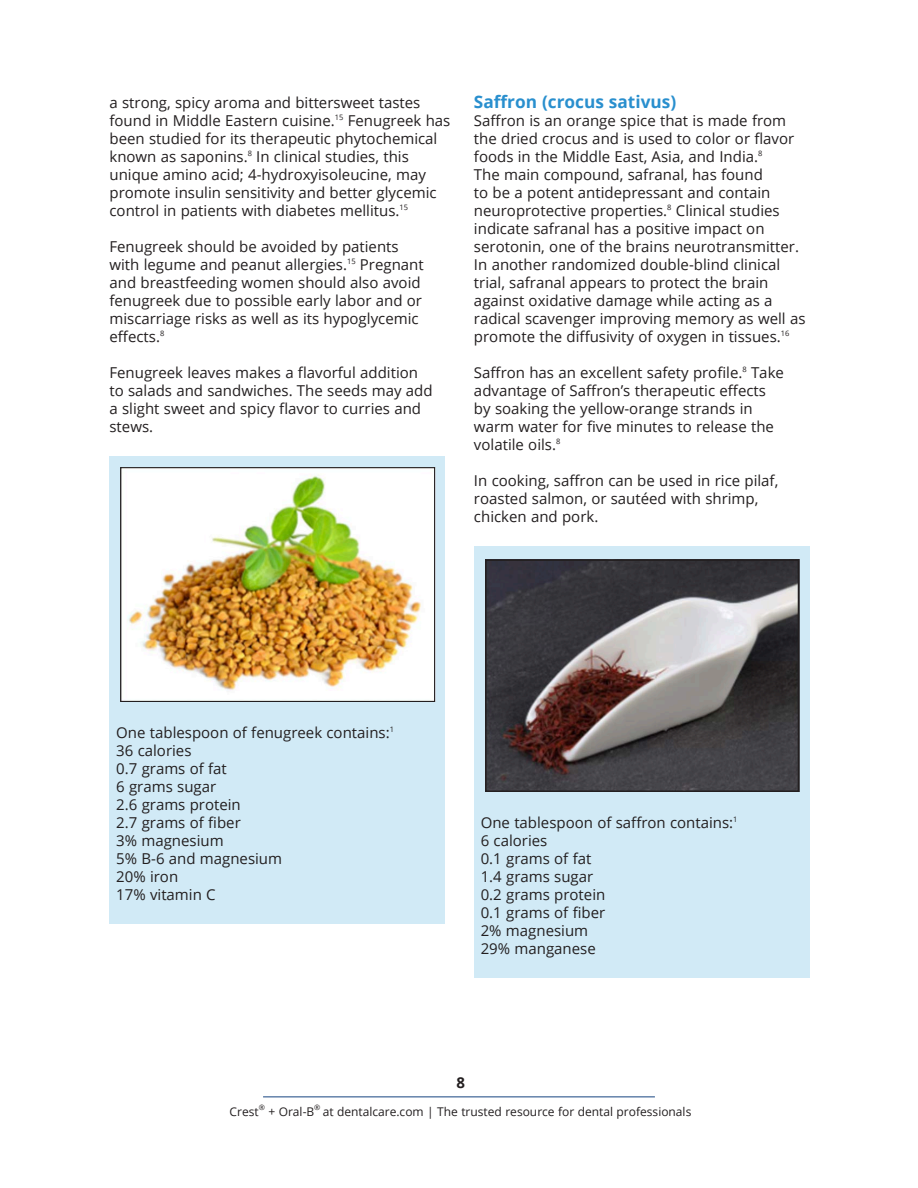
<style>
.page{position:relative;width:918px;height:1188px;background:#fff}
.page>*{position:absolute;margin:0;border:0;box-sizing:border-box;transform-origin:0 0}
.Main_Body{font:700 17.25px "Open Sans";color:#298fce}
.Main_Body-2{font:15px/18px "Open Sans";color:#231f20}
.t1{font:700 15px "Open Sans";color:#231f20}
.t2{font:12px "Open Sans";color:#231f20}
.t3{font:7.5px "Open Sans";color:#231f20}
</style>
<div class="page">
<hr style="left:263px;top:1096px;width:392px;height:1px;background:#164481">
<div style="left:474px;top:546px;width:336px;height:432px;background:#d1eaf6"></div>
<img style="left:488px;top:562px;width:308px;height:227px">
<div style="left:485px;top:559px;width:314px;height:233px;border:2px solid #231f20"></div>
<div style="left:110px;top:456px;width:335px;height:468px;background:#d1eaf6"></div>
<img style="left:122px;top:469px;width:311px;height:231px">
<div style="left:120px;top:467px;width:315px;height:235px;border:1px solid #231f20"></div>
<p class="Main_Body-2" style="left:109px;top:93px;width:342px">a strong, spicy aroma and bittersweet tastes found in Middle Eastern cuisine.<sup>15</sup> Fenugreek has been studied for its therapeutic phytochemical known as saponins.<sup>8</sup> In clinical studies, this unique amino acid; 4-hydroxyisoleucine, may promote insulin sensitivity and better glycemic control in patients with diabetes mellitus.<sup>15</sup></p>
<p class="Main_Body-2" style="left:109px;top:237px;width:316px">Fenugreek should be avoided by patients with legume and peanut allergies.<sup>15</sup> Pregnant and breastfeeding women should also avoid fenugreek due to possible early labor and or miscarriage risks as well as its hypoglycemic effects.<sup>8</sup></p>
<p class="Main_Body-2" style="left:109px;top:363px;width:325px">Fenugreek leaves makes a flavorful addition to salads and sandwiches. The seeds may add a slight sweet and spicy flavor to curries and stews.</p>
<p class="Main_Body" style="left:474px;top:90px;width:204px">Saffron (crocus sativus)</p>
<p class="Main_Body-2" style="left:474px;top:111px;width:333px">Saffron is an orange spice that is made from the dried crocus and is used to color or flavor foods in the Middle East, Asia, and India.<sup>8<br></sup>The main compound, safranal, has found<br>to be a potent antidepressant and contain neuroprotective properties.<sup>8</sup> Clinical studies indicate safranal has a positive impact on serotonin, one of the brains neurotransmitter.<br>In another randomized double-blind clinical trial, safranal appears to protect the brain against oxidative damage while acting as a radical scavenger improving memory as well as promote the diffusivity of oxygen in tissues.<sup>16</sup></p>
<p class="Main_Body-2" style="left:474px;top:363px;width:311px">Saffron has an excellent safety profile.<sup>8</sup> Take advantage of Saffron’s therapeutic effects by soaking the yellow-orange strands in warm water for five minutes to release the volatile oils.<sup>8</sup></p>
<p class="Main_Body-2" style="left:474px;top:471px;width:306px">In cooking, saffron can be used in rice pilaf, roasted salmon, or sautéed with shrimp, chicken and pork.</p>
<p class="Main_Body-2" style="left:116px;top:723px;width:279px">One tablespoon of fenugreek contains:<sup>1</sup></p>
<p class="Main_Body-2" style="left:116px;top:741px;width:77px">36 calories</p>
<p class="Main_Body-2" style="left:116px;top:759px;width:112px">0.7 grams of fat</p>
<p class="Main_Body-2" style="left:116px;top:777px;width:101px">6 grams sugar</p>
<p class="Main_Body-2" style="left:116px;top:795px;width:126px">2.6 grams protein</p>
<p class="Main_Body-2" style="left:116px;top:813px;width:126px">2.7 grams of fiber</p>
<p class="Main_Body-2" style="left:116px;top:831px;width:109px">3% magnesium</p>
<p class="Main_Body-2" style="left:116px;top:849px;width:167px">5% B-6 and magnesium</p>
<p class="Main_Body-2" style="left:116px;top:867px;width:63px">20% iron</p>
<p class="Main_Body-2" style="left:116px;top:885px;width:101px">17% vitamin C</p>
<p class="Main_Body-2" style="left:481px;top:813px;width:258px">One tablespoon of saffron contains:<sup>1</sup></p>
<p class="Main_Body-2" style="left:481px;top:831px;width:68px">6 calories</p>
<p class="Main_Body-2" style="left:481px;top:849px;width:112px">0.1 grams of fat</p>
<p class="Main_Body-2" style="left:481px;top:867px;width:114px">1.4 grams sugar</p>
<p class="Main_Body-2" style="left:481px;top:885px;width:126px">0.2 grams protein</p>
<p class="Main_Body-2" style="left:481px;top:903px;width:126px">0.1 grams of fiber</p>
<p class="Main_Body-2" style="left:481px;top:921px;width:109px">2% magnesium</p>
<p class="Main_Body-2" style="left:481px;top:939px;width:117px">29% manganese</p>
<p class="t1" style="left:456px;top:1072px;width:10px">8</p>
<p class="t2" style="left:230px;top:1103px;width:31px">Crest</p>
<p class="t3" style="left:259px;top:1102px;width:8px">®</p>
<p class="t2" style="left:268px;top:1103px;width:47px">+ Oral-B</p>
<p class="t3" style="left:314px;top:1102px;width:8px">®</p>
<p class="t2" style="left:323px;top:1103px;width:370px">at dentalcare.com | The trusted resource for dental professionals</p>
</div>
